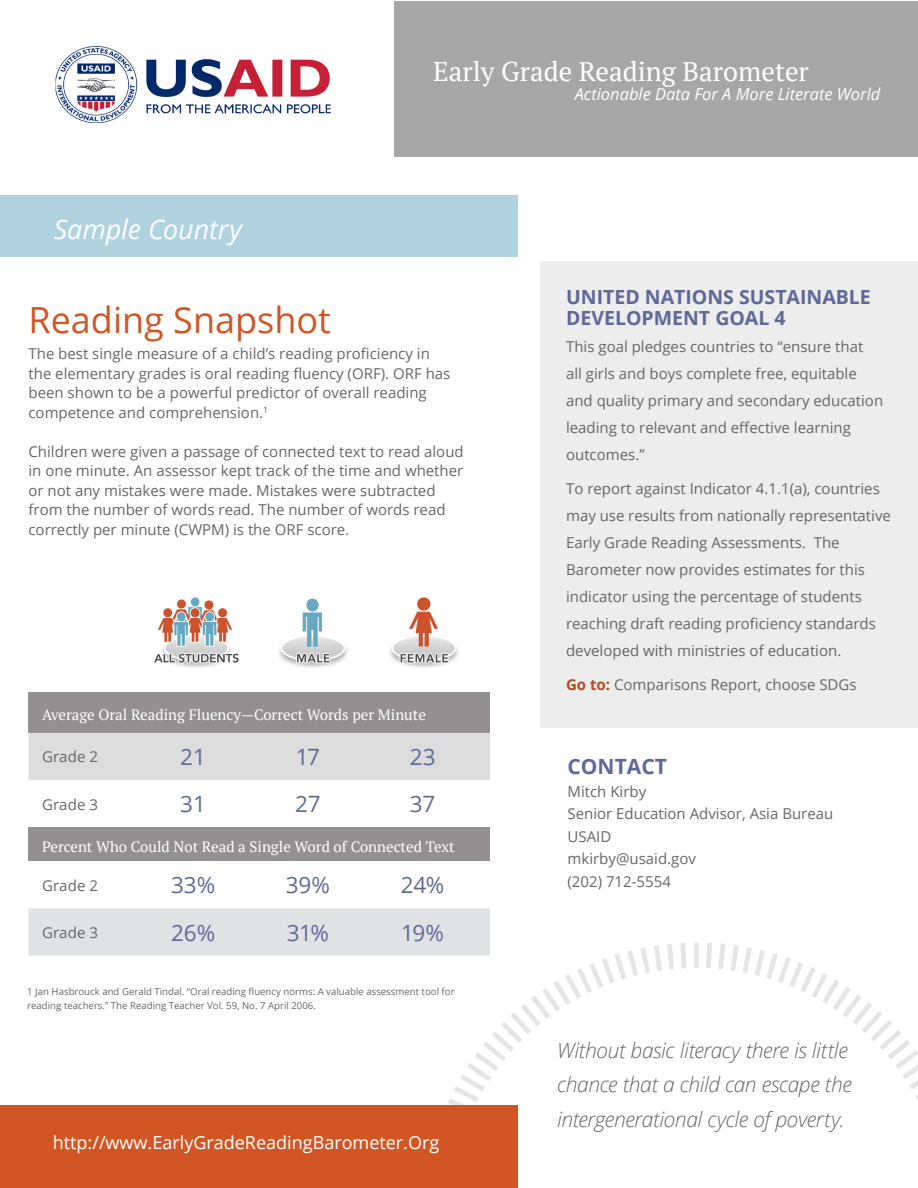
<style>
.page{position:relative;width:918px;height:1188px;background:#fff}
.page>*{position:absolute;margin:0;border:0;box-sizing:border-box;transform-origin:0 0}
.t1{font:36px "Open Sans";color:#d25624}
.t2{font:27px "PT Serif";color:#fff}
.t3{font:italic 27px "Open Sans";letter-spacing:-.005em;color:#fff}
.t4{font:22.5px "Open Sans";letter-spacing:-.01em;color:#5e6999}
.t5{font:italic 300 21px/34.5px "Open Sans";letter-spacing:-.02em;color:#666}
.t6{font:700 21px "Open Sans";color:#5e6999}
.t7{font:700 19.5px/21px "Open Sans";color:#5e6999}
.t8{font:18px "Open Sans";color:#fff}
.t9{font:italic 16.5px "Open Sans";color:#fff}
.t10{font:15px/27px "Open Sans";color:#666}
.t11{font:15px "PT Serif";color:#fff}
.t12{font:9.6px/13.5px "Open Sans";color:#666}
.s1{font-weight:700;color:#b54923}
</style>
<div class="page">
<div style="left:0;top:195px;width:517px;height:61px;background:#b1d3df"></div>
<div style="left:395px;top:2px;width:523px;height:155px;background:#a7a7a7"></div>
<img style="left:56px;top:46px;width:274px;height:77px">
<svg style="left:419px;top:942px;width:499px;height:246px"></svg>
<div style="left:0;top:1106px;width:517px;height:82px;background:#d25624"></div>
<div style="left:28px;top:692px;width:462px;height:41px;background:#929090"></div>
<div style="left:28px;top:733px;width:462px;height:47px;background:#ddd"></div>
<div style="left:28px;top:827px;width:462px;height:34px;background:#929090"></div>
<div style="left:28px;top:908px;width:462px;height:48px;background:#e1e2e4"></div>
<div style="left:540px;top:261px;width:378px;height:467px;background:#ededed"></div>
<img style="left:154px;top:597px;width:85px;height:71px">
<img style="left:278px;top:598px;width:70px;height:70px">
<img style="left:389px;top:597px;width:70px;height:71px">
<p class="t3" style="left:54px;top:210px;width:190px">Sample Country</p>
<p class="t2" style="left:433px;top:53px;width:377px">Early Grade Reading Barometer</p>
<p class="t9" style="left:575px;top:83px;width:307px">Actionable Data For A More Literate World</p>
<p class="t1" style="left:28px;top:295px;width:304px">Reading Snapshot</p>
<p class="t10" style="left:28px;top:343px;width:423px;line-height:19.5px">The best single measure of a child’s reading proficiency in the elementary grades is oral reading fluency (ORF). ORF has been shown to be a powerful predictor of overall reading competence and comprehension.<sup>1</sup></p>
<p class="t10" style="left:28px;top:441px;width:437px;line-height:19.5px">Children were given a passage of connected text to read aloud in one minute. An assessor kept track of the time and whether or not any mistakes were made. Mistakes were subtracted from the number of words read. The number of words read correctly per minute (CWPM) is the ORF score.</p>
<p class="t11" style="left:42px;top:705px;width:386px">Average Oral Reading Fluency—Correct Words per Minute</p>
<p class="t10" style="left:42px;top:743px;width:57px">Grade 2</p>
<p class="t4" style="left:180px;top:742px;width:27px">21</p>
<p class="t4" style="left:296px;top:742px;width:26px">17</p>
<p class="t4" style="left:410px;top:742px;width:27px">23</p>
<p class="t10" style="left:42px;top:790px;width:57px">Grade 3</p>
<p class="t4" style="left:180px;top:789px;width:27px">31</p>
<p class="t4" style="left:295px;top:789px;width:27px">27</p>
<p class="t4" style="left:410px;top:789px;width:27px">37</p>
<p class="t11" style="left:42px;top:837px;width:414px">Percent Who Could Not Read a Single Word of Connected Text</p>
<p class="t10" style="left:42px;top:871px;width:57px">Grade 2</p>
<p class="t4" style="left:171px;top:870px;width:46px">33%</p>
<p class="t4" style="left:286px;top:870px;width:46px">39%</p>
<p class="t4" style="left:401px;top:870px;width:45px">24%</p>
<p class="t10" style="left:42px;top:918px;width:57px">Grade 3</p>
<p class="t4" style="left:171px;top:917px;width:46px">26%</p>
<p class="t4" style="left:287px;top:917px;width:44px">31%</p>
<p class="t4" style="left:401px;top:917px;width:44px">19%</p>
<p class="t12" style="left:27px;top:985px;width:429px">1 Jan Hasbrouck and Gerald Tindal. “Oral reading fluency norms: A valuable assessment tool for reading teachers.” The Reading Teacher Vol. 59, No. 7 April 2006.</p>
<p class="t8" style="left:53px;top:1130px;width:388px">http://www.EarlyGradeReadingBarometer.Org</p>
<p class="t7" style="left:566px;top:286px;width:306px">UNITED NATIONS SUSTAINABLE<br>DEVELOPMENT GOAL 4</p>
<p class="t10" style="left:566px;top:333px;width:319px">This goal pledges countries to “ensure that<br>all girls and boys complete free, equitable and quality primary and secondary education leading to relevant and effective learning outcomes.”</p>
<p class="t10" style="left:566px;top:475px;width:326px">To report against Indicator 4.1.1(a), countries may use results from nationally representative Early Grade Reading Assessments. The Barometer now provides estimates for this indicator using the percentage of students reaching draft reading proficiency standards developed with ministries of education.</p>
<p class="t10" style="left:566px;top:671px;width:292px"><span class="s1">Go to:</span> Comparisons Report, choose SDGs</p>
<p class="t6" style="left:568px;top:752px;width:101px">CONTACT</p>
<p class="t10" style="left:568px;top:777px;width:80px">Mitch Kirby</p>
<p class="t10" style="left:568px;top:800px;width:267px">Senior Education Advisor, Asia Bureau</p>
<p class="t10" style="left:568px;top:822px;width:45px">USAID</p>
<p class="t10" style="left:568px;top:845px;width:130px">mkirby@usaid.gov</p>
<p class="t10" style="left:568px;top:867px;width:105px">(202) 712-5554</p>
<p class="t5" style="left:557px;top:1032px;width:296px">Without basic literacy there is little chance that a child can escape the intergenerational cycle of poverty.</p>
</div>
